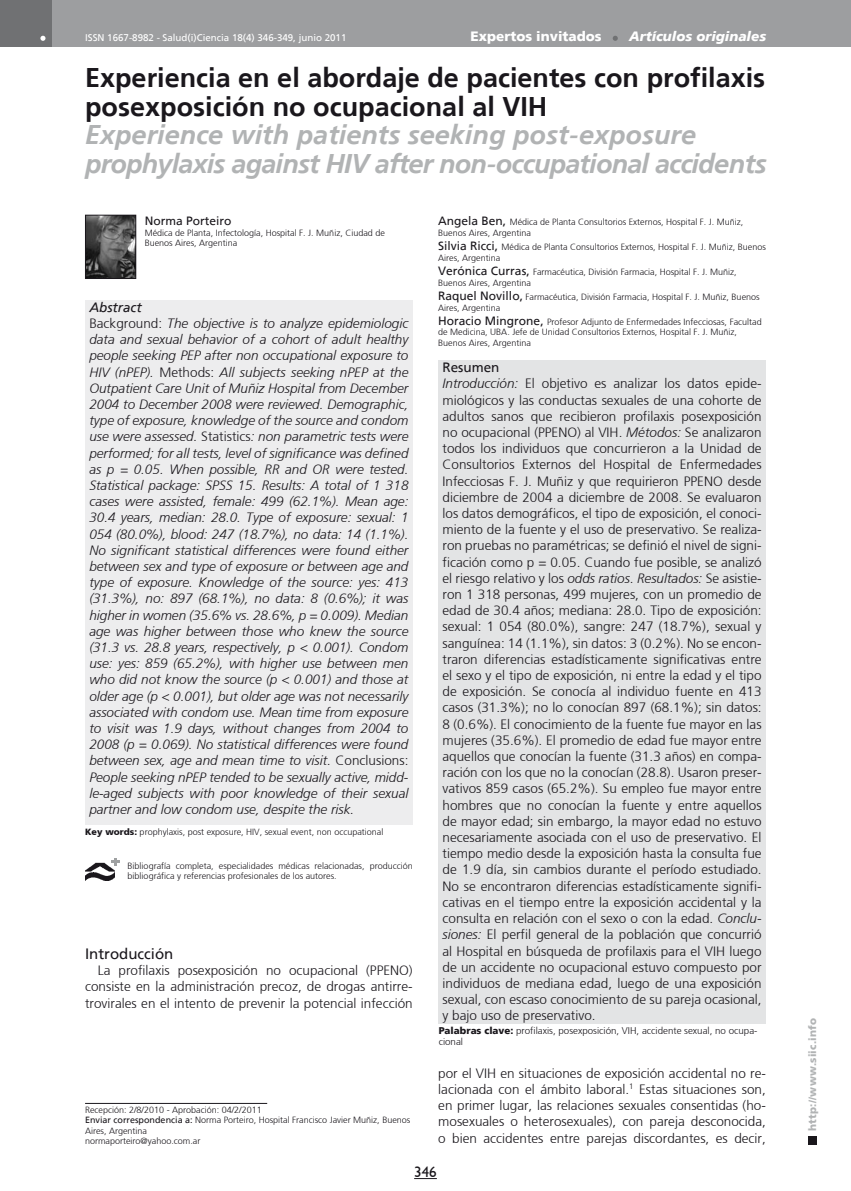
<style>
.page{position:relative;width:851px;height:1191px;background:#fff}
.page>*{position:absolute;margin:0;border:0;box-sizing:border-box;transform-origin:0 0}
.t1{font:italic 700 27px/28.5px "Frutiger";letter-spacing:-.025em;color:#b1b3b4}
.t2{font:700 27px/28.5px "Frutiger";color:#1a171c}
.t3{font:15px "Frutiger";color:#1a171c}
.t4{font:15px "Humanist 521 BT";color:#1a171c}
.t5{font:300 13.5px/16.2px "Frutiger";color:#1a171c;text-align:justify}
.t6{font:italic 300 13.5px/16.2px "Frutiger";color:#1a171c}
.t7{font:italic 900 13.5px "Frutiger";color:#fff}
.t8{font:900 13.5px "Frutiger";color:#fff}
.t9{font:12px "Frutiger";color:#1a171c}
.t10{font:900 10.5px "Frutiger";letter-spacing:.015em;color:#b1b3b4}
.t11{font:300 9.75px/11.2px "Frutiger";color:#1a171c}
.t12{font:9.75px "Frutiger";color:#fff}
.t13{font:300 9px/10.5px "Frutiger";color:#1a171c}
.s1{font-weight:400;font-size:12px}
.s2{font-weight:400}
.s3{font-style:normal}
.s4{font-style:italic}
.s5{font-weight:900}
</style>
<div class="page">
<svg style="left:414px;top:1178px;width:23px;height:1px"></svg>
<div style="left:808px;top:1135px;width:8px;height:9px;background:#1a171c"></div>
<div style="left:0;top:0;width:850px;height:47px;background:#9d9ea0"></div>
<div style="left:0;top:0;width:51px;height:47px;background:#707173"></div>
<svg style="left:40px;top:36px;width:5px;height:5px"></svg>
<svg style="left:612px;top:36px;width:5px;height:5px"></svg>
<div style="left:438px;top:360px;width:327px;height:664px;background:#e3e4e5"></div>
<div style="left:85px;top:300px;width:327px;height:524px;background:#ededee"></div>
<img style="left:85px;top:862px;width:30px;height:18px">
<svg style="left:111px;top:858px;width:9px;height:7px"></svg>
<img style="left:87px;top:217px;width:47px;height:60px">
<div style="left:85px;top:215px;width:51px;height:64px;border:1px solid #1a171c"></div>
<hr style="left:85px;top:1103px;width:182px;height:1px;background:#1a171c">
<p class="t12" style="left:85px;top:32px;width:263px">ISSN 1667-8982 - Salud(i)Ciencia 18(4) 346-349, junio 2011</p>
<p class="t8" style="left:470px;top:29px;width:132px">Expertos invitados</p>
<p class="t7" style="left:629px;top:29px;width:138px">Artículos originales</p>
<h1 class="t2" style="left:85px;top:64px;width:681px">Experiencia en el abordaje de pacientes con profilaxis posexposición no ocupacional al VIH</h1>
<h1 class="t1" style="left:85px;top:121px;width:683px">Experience with patients seeking post-exposure prophylaxis against HIV after non-occupational accidents</h1>
<p class="t13" style="left:438px;top:217px;width:306px"><span class="s1">Angela Ben,</span> Médica de Planta Consultorios Externos, Hospital F. J. Muñiz,<br>Buenos Aires, Argentina</p>
<p class="t13" style="left:438px;top:242px;width:329px"><span class="s1">Silvia Ricci,</span> Médica de Planta Consultorios Externos, Hospital F. J. Muñiz, Buenos<br>Aires, Argentina</p>
<p class="t13" style="left:438px;top:267px;width:300px"><span class="s1">Verónica Curras,</span> Farmacéutica, División Farmacia, Hospital F. J. Muñiz,<br>Buenos Aires, Argentina</p>
<p class="t13" style="left:438px;top:292px;width:323px"><span class="s1">Raquel Novillo,</span> Farmacéutica, División Farmacia, Hospital F. J. Muñiz, Buenos<br>Aires, Argentina</p>
<p class="t13" style="left:438px;top:316px;width:325px"><span class="s1">Horacio Mingrone,</span> Profesor Adjunto de Enfermedades Infecciosas, Facultad de Medicina, UBA. Jefe de Unidad Consultorios Externos, Hospital F. J. Muñiz,<br>Buenos Aires, Argentina</p>
<p class="t9" style="left:145px;top:214px;width:88px">Norma Porteiro</p>
<p class="t13" style="left:145px;top:227px;width:242px">Médica de Planta, Infectología, Hospital F. J. Muñiz, Ciudad de<br>Buenos Aires, Argentina</p>
<p class="t6" style="left:89px;top:299px;width:320px"><span class="s2">Abstract<br></span><span class="s3">Background:</span> The objective is to analyze epidemiologic data and sexual behavior of a cohort of adult healthy people seeking PEP after non occupational exposure to HIV (nPEP). <span class="s3">Methods:</span> All subjects seeking nPEP at the Outpatient Care Unit of Muñiz Hospital from December 2004 to December 2008 were reviewed. Demographic, type of exposure, knowledge of the source and condom use were assessed. <span class="s3">Statistics</span>: non parametric tests were performed; for all tests, level of significance was defined as p = 0.05. When possible, RR and OR were tested.<br>Statistical package: SPSS 15. Results: A total of 1 318 cases were assisted, female: 499 (62.1%). Mean age:<br>30.4 years, median: 28.0. Type of exposure: sexual: 1<br>054 (80.0%), blood: 247 (18.7%), no data: 14 (1.1%).<br>No significant statistical differences were found either between sex and type of exposure or between age and type of exposure. Knowledge of the source: yes: 413 (31.3%), no: 897 (68.1%), no data: 8 (0.6%); it was higher in women (35.6% vs. 28.6%, p = 0.009). Median age was higher between those who knew the source (31.3 vs. 28.8 years, respectively, p &lt; 0.001). Condom use: yes: 859 (65.2%), with higher use between men who did not know the source (p &lt; 0.001) and those at older age (p &lt; 0.001), but older age was not necessarily associated with condom use. Mean time from exposure to visit was 1.9 days, without changes from 2004 to 2008 (p = 0.069). No statistical differences were found between sex, age and mean time to visit. <span class="s3">Conclusions:<br></span>People seeking nPEP tended to be sexually active, midd&shy;le-aged subjects with poor knowledge of their sexual partner and low condom use, despite the risk.</p>
<p class="t5" style="left:442px;top:359px;width:320px;text-align:left"><span class="s2">Resumen<br></span><span class="s4">Introducción:</span> El objetivo es analizar los datos epide&shy;miológicos y las conductas sexuales de una cohorte de adultos sanos que recibieron profilaxis posexposición no ocupacional (PPENO) al VIH. <span class="s4">Métodos:</span> Se analizaron todos los individuos que concurrieron a la Unidad de Consultorios Externos del Hospital de Enfermedades Infecciosas F. J. Muñiz y que requirieron PPENO desde diciembre de 2004 a diciembre de 2008. Se evaluaron los datos demográficos, el tipo de exposición, el conoci&shy;miento de la fuente y el uso de preservativo. Se realiza&shy;ron pruebas no paramétricas; se definió el nivel de signi&shy;ficación como p = 0.05. Cuando fue posible, se analizó el riesgo relativo y los <span class="s4">odds ratios</span>. <span class="s4">Resultados:</span> Se asistie&shy;ron 1 318 personas, 499 mujeres, con un promedio de edad de 30.4 años; mediana: 28.0. Tipo de exposición: sexual: 1 054 (80.0%), sangre: 247 (18.7%), sexual y sanguínea: 14 (1.1%), sin datos: 3 (0.2%). No se encon&shy;traron diferencias estadísticamente significativas entre el sexo y el tipo de exposición, ni entre la edad y el tipo de exposición. Se conocía al individuo fuente en 413 casos (31.3%); no lo conocían 897 (68.1%); sin datos:<br>8 (0.6%). El conocimiento de la fuente fue mayor en las mujeres (35.6%). El promedio de edad fue mayor entre aquellos que conocían la fuente (31.3 años) en compa&shy;ración con los que no la conocían (28.8). Usaron preser&shy;vativos 859 casos (65.2%). Su empleo fue mayor entre hombres que no conocían la fuente y entre aquellos de mayor edad; sin embargo, la mayor edad no estuvo necesariamente asociada con el uso de preservativo. El tiempo medio desde la exposición hasta la consulta fue de 1.9 día, sin cambios durante el período estudiado.<br>No se encontraron diferencias estadísticamente signifi&shy;cativas en el tiempo entre la exposición accidental y la consulta en relación con el sexo o con la edad. <span class="s4">Conclu&shy;siones:</span> El perfil general de la población que concurrió al Hospital en búsqueda de profilaxis para el VIH luego de un accidente no ocupacional estuvo compuesto por individuos de mediana edad, luego de una exposición sexual, con escaso conocimiento de su pareja ocasional, y bajo uso de preservativo.</p>
<p class="t13" style="left:85px;top:826px;width:300px"><span class="s5">Key words:</span> prophylaxis, post exposure, HIV, sexual event, non occupational</p>
<p class="t13" style="left:128px;top:860px;width:286px">Bibliografía completa, especialidades médicas relacionadas, producción bibliográfica y referencias profesionales de los autores.</p>
<p class="t3" style="left:85px;top:945px;width:90px">Introducción</p>
<p class="t5" style="left:85px;top:962px;width:329px;text-indent:13px">La profilaxis posexposición no ocupacional (PPENO) consiste en la administración precoz, de drogas antirre&shy;trovirales en el intento de prevenir la potencial infección</p>
<p class="t13" style="left:85px;top:1104px;width:327px">Recepción: 2/8/2010 - Aprobación: 04/2/2011<br><span class="s2">Enviar correspondencia a:</span> Norma Porteiro, Hospital Francisco Javier Muñiz, Buenos Aires, Argentina<br>normaporteiro@yahoo.com.ar</p>
<p class="t11" style="left:438px;top:1024px;width:320px"><span class="s5">Palabras clave:</span> profilaxis, posexposición, VIH, accidente sexual, no ocupa&shy;cional</p>
<p class="t5" style="left:438px;top:1065px;width:329px">por el VIH en situaciones de exposición accidental no re&shy;lacionada con el ámbito laboral.<sup>1</sup> Estas situaciones son, en primer lugar, las relaciones sexuales consentidas (ho&shy;mosexuales o heterosexuales), con pareja desconocida, o bien accidentes entre parejas discordantes, es decir,</p>
<p class="t4" style="left:414px;top:1162px;width:24px">346</p>
<p class="t10" style="left:806px;top:1130px;width:114px;rotate:-90deg">http://www.siic.info</p>
</div>
